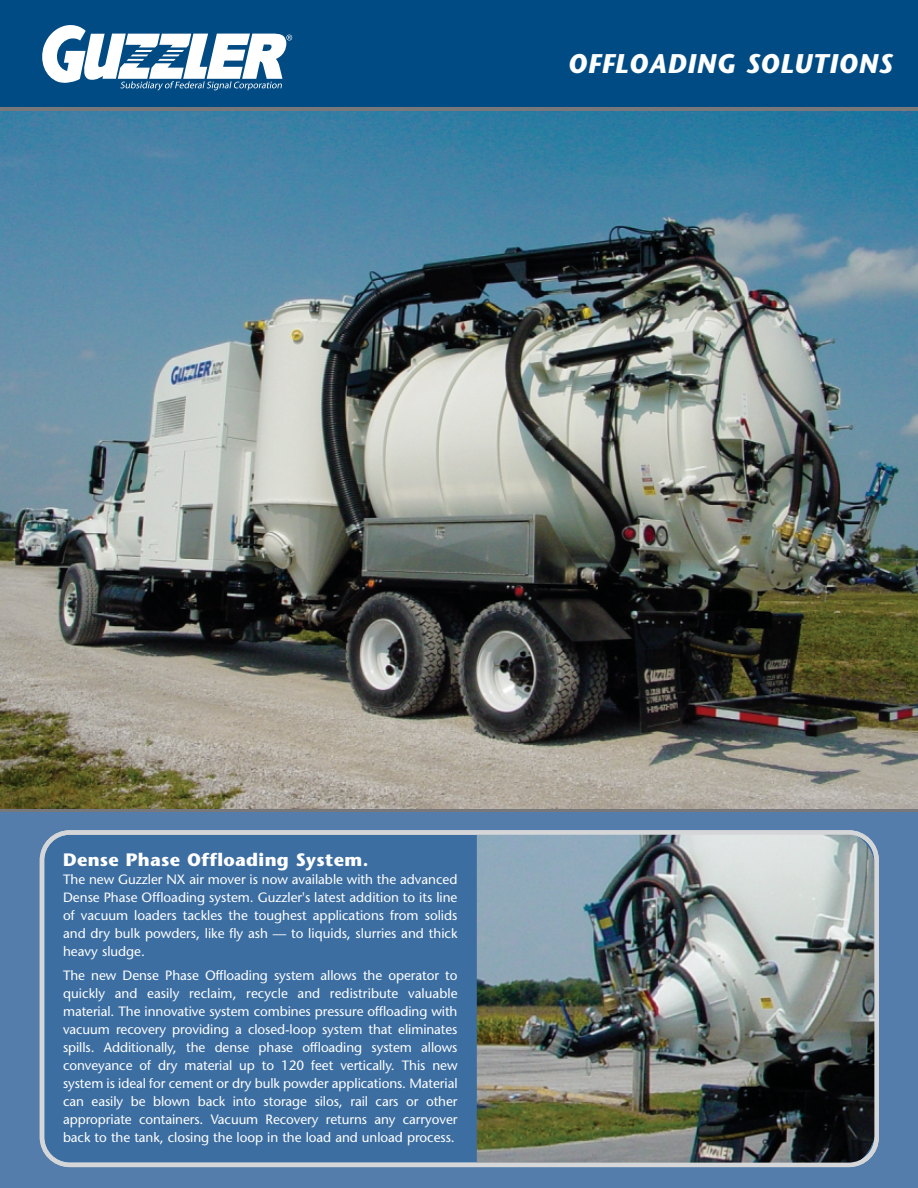
<style>
.page{position:relative;width:918px;height:1188px;background:#fff}
.page>*{position:absolute;margin:0;border:0;box-sizing:border-box;transform-origin:0 0}
.t1{font:italic 700 27px "Stone Sans";letter-spacing:.02em;color:#fff}
.t2{font:700 18px "Stone Sans";letter-spacing:.02em;color:#fff}
.t3{font:13.5px/18px "Stone Sans";letter-spacing:-.005em;color:#fff;text-align:justify}
</style>
<div class="page">
<div style="left:0;top:0;width:918px;height:126px;background:#004b84"></div>
<div style="left:0;top:811px;width:918px;height:377px;background:#547dac"></div>
<img style="left:0;top:111px;width:918px;height:698px">
<svg style="left:42px;top:25px;width:250px;height:65px"></svg>
<hr style="left:0;top:107px;width:918px;height:4px;background:#76787b">
<hr style="left:0;top:809px;width:918px;height:3px;background:#76787b">
<img style="left:40px;top:830px;width:839px;height:337px">
<h1 class="t1" style="left:568px;top:48px;width:326px">OFFLOADING SOLUTIONS</h1>
<h2 class="t2" style="left:63px;top:849px;width:307px">Dense Phase Offloading System.</h2>
<p class="t3" style="left:63px;top:871px;width:396px">The new Guzzler NX air mover is now available with the advanced Dense Phase Offloading system. Guzzler's latest addition to its line of vacuum loaders tackles the toughest applications from solids and dry bulk powders, like fly ash — to liquids, slurries and thick heavy sludge.</p>
<p class="t3" style="left:63px;top:966px;width:396px">The new Dense Phase Offloading system allows the operator to quickly and easily reclaim, recycle and redistribute valuable material. The innovative system combines pressure offloading with vacuum recovery providing a closed-loop system that eliminates spills. Additionally, the dense phase offloading system allows conveyance of dry material up to 120 feet vertically. This new system is ideal for cement or dry bulk powder applications. Material can easily be blown back into storage silos, rail cars or other appropriate containers. Vacuum Recovery returns any carryover back to the tank, closing the loop in the load and unload process.</p>
</div>
